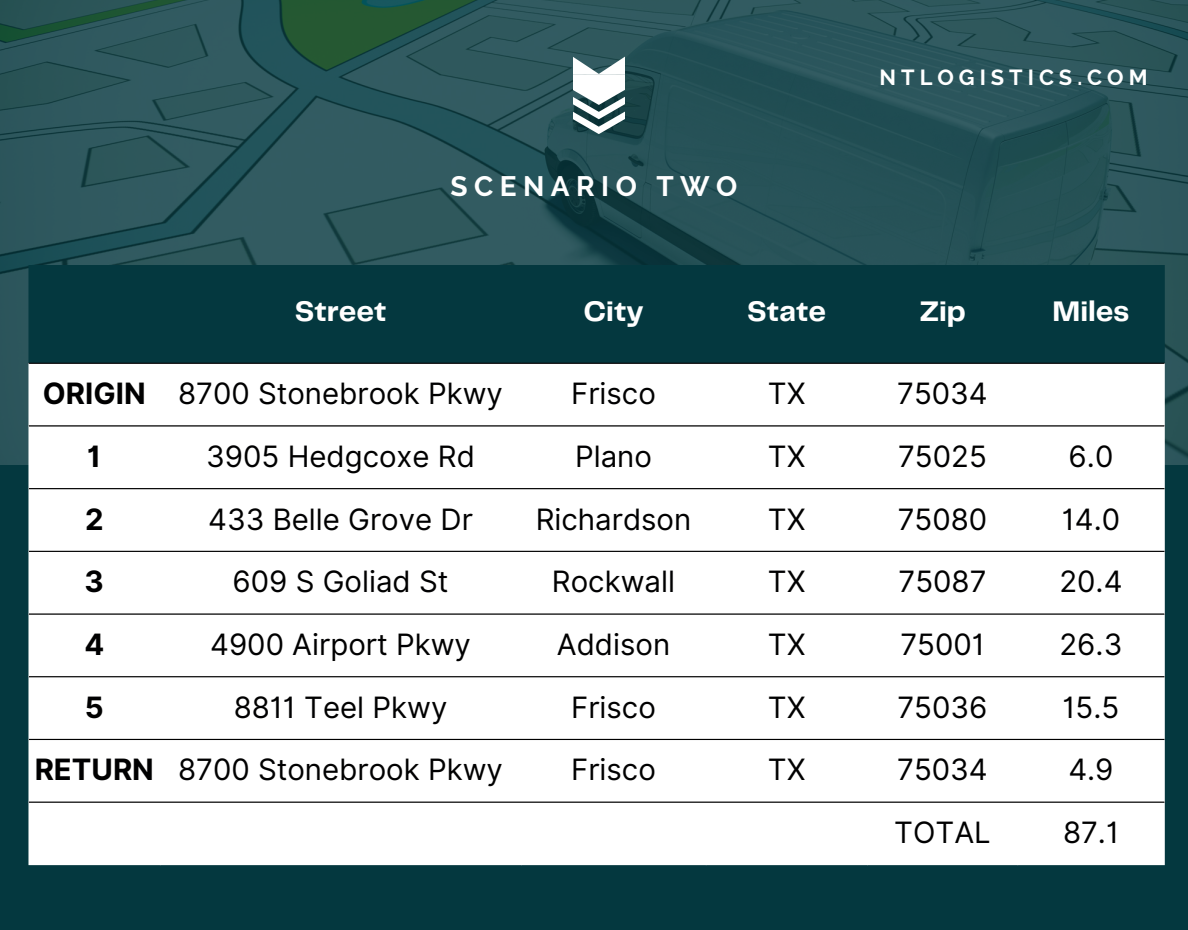
<style>
.page{position:relative;width:1188px;height:930px;background:#fff}
.page>*{position:absolute;margin:0;border:0;box-sizing:border-box;transform-origin:0 0}
.t1{font:29.4px "Inter";color:#000001}
.t2{font:700 29.4px "Telegraf";color:#fff}
.t3{font:700 29.4px "Inter";color:#000001}
.t4{font:700 28.05px "Raleway";letter-spacing:.23em;color:#fff}
.t5{font:700 21.75px "Raleway";letter-spacing:.23em;color:#fff}
</style>
<div class="page">
<div style="left:0;top:0;width:1188px;height:929px;background:#04383f"></div>
<img style="left:0;top:0;width:1188px;height:464px">
<svg style="left:573px;top:55px;width:52px;height:20px"></svg>
<svg style="left:573px;top:88px;width:52px;height:45px"></svg>
<div style="left:573px;top:75px;width:52px;height:13px;background:#fff"></div>
<svg style="left:29px;top:265px;width:1136px;height:97px"></svg>
<div style="left:29px;top:364px;width:1136px;height:500px;background:#fff"></div>
<hr style="left:29px;top:362px;width:1136px;height:2px;background:#000">
<hr style="left:29px;top:425px;width:1136px;height:1px;background:#000">
<hr style="left:29px;top:488px;width:1136px;height:1px;background:#000">
<hr style="left:29px;top:550px;width:1136px;height:1px;background:#000">
<hr style="left:29px;top:613px;width:1136px;height:1px;background:#000">
<hr style="left:29px;top:676px;width:1136px;height:1px;background:#000">
<hr style="left:29px;top:738px;width:1136px;height:1px;background:#000">
<hr style="left:29px;top:801px;width:1136px;height:1px;background:#000">
<p class="t4" style="left:451px;top:169px;width:288px">SCENARIO TWO</p>
<p class="t5" style="left:880px;top:64px;width:269px">NTLOGISTICS.COM</p>
<h1 class="t2" style="left:295px;top:298px;width:93px">Street</h1>
<p class="t2" style="left:584px;top:298px;width:61px">City</p>
<p class="t2" style="left:747px;top:298px;width:80px">State</p>
<p class="t2" style="left:919px;top:298px;width:49px">Zip</p>
<p class="t2" style="left:1053px;top:298px;width:78px">Miles</p>
<p class="t3" style="left:43px;top:376px;width:104px">ORIGIN</p>
<p class="t1" style="left:178px;top:376px;width:326px">8700 Stonebrook Pkwy</p>
<p class="t1" style="left:571px;top:376px;width:86px">Frisco</p>
<p class="t1" style="left:768px;top:376px;width:39px">TX</p>
<p class="t1" style="left:897px;top:376px;width:92px">75034</p>
<p class="t3" style="left:87px;top:438px;width:15px">1</p>
<p class="t1" style="left:206px;top:438px;width:270px">3905 Hedgcoxe Rd</p>
<p class="t1" style="left:575px;top:438px;width:78px">Plano</p>
<p class="t1" style="left:768px;top:438px;width:39px">TX</p>
<p class="t1" style="left:898px;top:438px;width:90px">75025</p>
<p class="t1" style="left:1069px;top:438px;width:46px">6.0</p>
<p class="t3" style="left:85px;top:501px;width:20px">2</p>
<p class="t1" style="left:208px;top:501px;width:266px">433 Belle Grove Dr</p>
<p class="t1" style="left:536px;top:501px;width:157px">Richardson</p>
<p class="t1" style="left:768px;top:501px;width:39px">TX</p>
<p class="t1" style="left:898px;top:501px;width:91px">75080</p>
<p class="t1" style="left:1062px;top:501px;width:60px">14.0</p>
<p class="t3" style="left:85px;top:564px;width:21px">3</p>
<p class="t1" style="left:233px;top:564px;width:218px">609 S Goliad St</p>
<p class="t1" style="left:552px;top:564px;width:125px">Rockwall</p>
<p class="t1" style="left:768px;top:564px;width:39px">TX</p>
<p class="t1" style="left:899px;top:564px;width:89px">75087</p>
<p class="t1" style="left:1059px;top:564px;width:65px">20.4</p>
<p class="t3" style="left:84px;top:626px;width:21px">4</p>
<p class="t1" style="left:210px;top:626px;width:262px">4900 Airport Pkwy</p>
<p class="t1" style="left:557px;top:626px;width:115px">Addison</p>
<p class="t1" style="left:768px;top:626px;width:39px">TX</p>
<p class="t1" style="left:900px;top:626px;width:86px">75001</p>
<p class="t1" style="left:1060px;top:626px;width:64px">26.3</p>
<p class="t3" style="left:85px;top:689px;width:20px">5</p>
<p class="t1" style="left:234px;top:689px;width:215px">8811 Teel Pkwy</p>
<p class="t1" style="left:571px;top:689px;width:86px">Frisco</p>
<p class="t1" style="left:768px;top:689px;width:39px">TX</p>
<p class="t1" style="left:898px;top:689px;width:92px">75036</p>
<p class="t1" style="left:1063px;top:689px;width:58px">15.5</p>
<p class="t3" style="left:35px;top:752px;width:121px">RETURN</p>
<p class="t1" style="left:178px;top:752px;width:326px">8700 Stonebrook Pkwy</p>
<p class="t1" style="left:571px;top:752px;width:86px">Frisco</p>
<p class="t1" style="left:768px;top:752px;width:39px">TX</p>
<p class="t1" style="left:897px;top:752px;width:92px">75034</p>
<p class="t1" style="left:1068px;top:752px;width:47px">4.9</p>
<p class="t1" style="left:894px;top:814px;width:98px">TOTAL</p>
<p class="t1" style="left:1063px;top:814px;width:57px">87.1</p>
</div>
